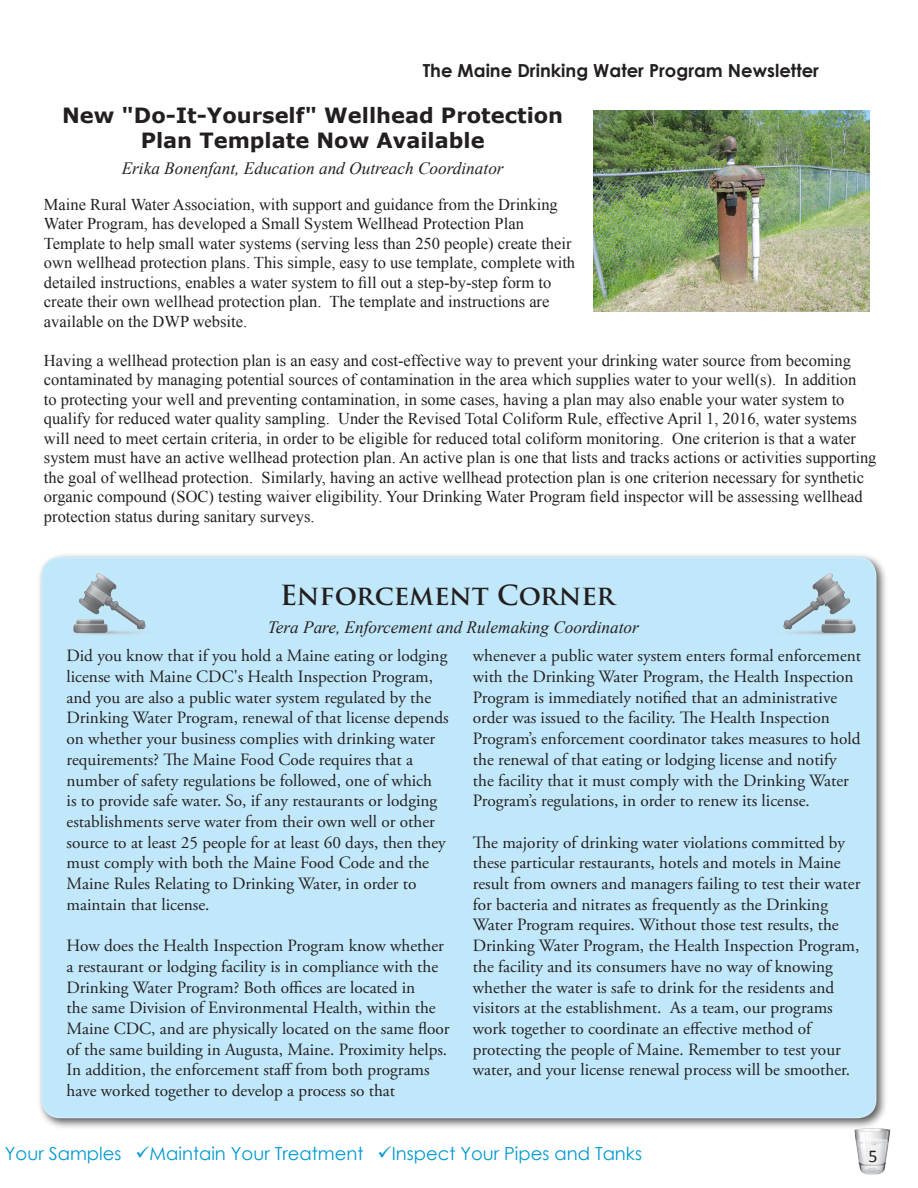
<style>
.page{position:relative;width:918px;height:1188px;background:#fff}
.page>*{position:absolute;margin:0;border:0;box-sizing:border-box;transform-origin:0 0}
.t1{font:700 27px "Trajan Pro";color:#231f20}
.t2{font:700 21px/25.2px "Verdana";color:#231f20;text-align:center}
.t3{font:18px "Century Gothic";color:#0099d1}
.t4{font:700 18px "Century Gothic";color:#231f20}
.t5{font:18px "Calibri";color:#231f20}
.t6{font:17.25px/20.7px "Adobe Garamond Pro";color:#231f20}
.t7{font:italic 17.25px "Times New Roman";color:#231f20}
.t8{font:16.5px/19.5px "Times New Roman";color:#231f20}
</style>
<div class="page">
<img style="left:854px;top:1129px;width:37px;height:46px">
<div style="left:37px;top:553px;width:852px;height:577px;background:#231f20;opacity:.75"></div>
<div style="left:42px;top:558px;width:834px;height:560px;background:#c1e8fa;border-radius:18px"></div>
<img style="left:73px;top:573px;width:73px;height:62px">
<img style="left:783px;top:573px;width:73px;height:62px">
<img style="left:594px;top:110px;width:276px;height:202px">
<p class="t4" style="left:423px;top:57px;width:398px">The Maine Drinking Water Program Newsletter</p>
<p class="t2" style="left:62px;top:102px;width:503px">New "Do-It-Yourself" Wellhead Protection<br>Plan Template Now Available</p>
<p class="t7" style="left:122px;top:156px;width:384px">Erika Bonenfant, Education and Outreach Coordinator</p>
<p class="t8" style="left:44px;top:194px;width:533px">Maine Rural Water Association, with support and guidance from the Drinking Water Program, has developed a Small System Wellhead Protection Plan Template to help small water systems (serving less than 250 people) create their own wellhead protection plans. This simple, easy to use template, complete with detailed instructions, enables a water system to fill out a step-by-step form to create their own wellhead protection plan. The template and instructions are available on the DWP website.</p>
<p class="t8" style="left:44px;top:350px;width:834px">Having a wellhead protection plan is an easy and cost-effective way to prevent your drinking water source from becoming contaminated by managing potential sources of contamination in the area which supplies water to your well(s). In addition<br>to protecting your well and preventing contamination, in some cases, having a plan may also enable your water system to qualify for reduced water quality sampling. Under the Revised Total Coliform Rule, effective April 1, 2016, water systems will need to meet certain criteria, in order to be eligible for reduced total coliform monitoring. One criterion is that a water system must have an active wellhead protection plan. An active plan is one that lists and tracks actions or activities supporting the goal of wellhead protection. Similarly, having an active wellhead protection plan is one criterion necessary for synthetic organic compound (SOC) testing waiver eligibility. Your Drinking Water Program field inspector will be assessing wellhead protection status during sanitary surveys.</p>
<p class="t1" style="left:280px;top:578px;width:336px">Enforcement Corner</p>
<p class="t7" style="left:268px;top:615px;width:373px">Tera Pare, Enforcement and Rulemaking Coordinator</p>
<p class="t6" style="left:67px;top:646px;width:384px">Did you know that if you hold a Maine eating or lodging license with Maine CDC's Health Inspection Program, and you are also a public water system regulated by the Drinking Water Program, renewal of that license depends on whether your business complies with drinking water requirements? The Maine Food Code requires that a number of safety regulations be followed, one of which<br>is to provide safe water. So, if any restaurants or lodging establishments serve water from their own well or other source to at least 25 people for at least 60 days, then they must comply with both the Maine Food Code and the Maine Rules Relating to Drinking Water, in order to maintain that license.</p>
<p class="t6" style="left:67px;top:936px;width:385px">How does the Health Inspection Program know whether a restaurant or lodging facility is in compliance with the Drinking Water Program? Both offices are located in<br>the same Division of Environmental Health, within the Maine CDC, and are physically located on the same floor of the same building in Augusta, Maine. Proximity helps.<br>In addition, the enforcement staff from both programs have worked together to develop a process so that</p>
<p class="t6" style="left:473px;top:646px;width:390px">whenever a public water system enters formal enforcement with the Drinking Water Program, the Health Inspection Program is immediately notified that an administrative order was issued to the facility. The Health Inspection Program’s enforcement coordinator takes measures to hold the renewal of that eating or lodging license and notify the facility that it must comply with the Drinking Water Program’s regulations, in order to renew its license.</p>
<p class="t6" style="left:473px;top:832px;width:389px">The majority of drinking water violations committed by these particular restaurants, hotels and motels in Maine result from owners and managers failing to test their water for bacteria and nitrates as frequently as the Drinking Water Program requires. Without those test results, the Drinking Water Program, the Health Inspection Program, the facility and its consumers have no way of knowing whether the water is safe to drink for the residents and visitors at the establishment. As a team, our programs work together to coordinate an effective method of protecting the people of Maine. Remember to test your water, and your license renewal process will be smoother.</p>
<p class="t3" style="left:5px;top:1141px;width:639px">Your Samples ✓Maintain Your Treatment ✓Inspect Your Pipes and Tanks</p>
<p class="t5" style="left:869px;top:1144px;width:11px">5</p>
</div>
